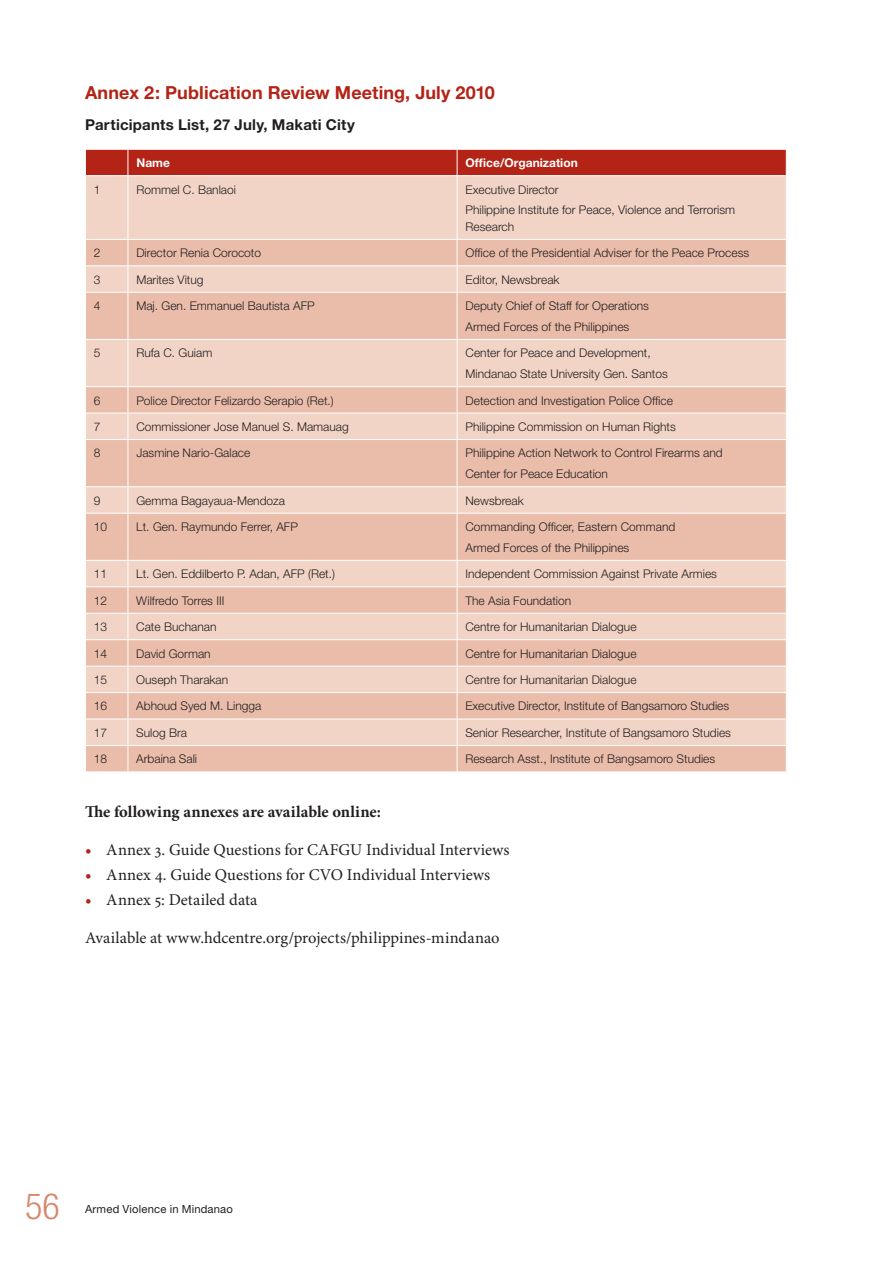
<style>
.page{position:relative;width:893px;height:1263px;background:#fff}
.page>*{position:absolute;margin:0;border:0;box-sizing:border-box;transform-origin:0 0}
.t1{font:300 condensed 36px "Helvetica Neue";color:#d7876b}
.t2{font:700 18px "Helvetica Neue";letter-spacing:.005em;color:#b32316}
.t3{font:16.5px/25.2px "Minion Pro";color:#231f20}
.t4{font:700 16.5px "Minion Pro";color:#231f20}
.t5{font:700 15px "Helvetica Neue";letter-spacing:.015em;color:#231f20}
.t6{font:300 12px/20.7px "Helvetica Neue";color:#231f20}
.t7{font:700 12px "Helvetica Neue";color:#fff}
.t8{font:11.25px "Helvetica Neue";letter-spacing:.015em;color:#231f20}
</style>
<div class="page">
<div style="left:86px;top:176px;width:700px;height:63px;background:#f1d4c6"></div>
<svg style="left:86px;top:240px;width:700px;height:531px;background:#edc7b6"></svg>
<div style="left:85px;top:149px;width:702px;height:26px;background:#b32316"></div>
<hr style="left:128px;top:176px;width:1px;height:63px;background:#fff">
<hr style="left:457px;top:176px;width:1px;height:63px;background:#fff">
<hr style="left:85px;top:265px;width:43px;height:1px;background:#fff">
<hr style="left:128px;top:265px;width:329px;height:1px;background:#fff">
<svg style="left:128px;top:240px;width:1px;height:52px"></svg>
<hr style="left:457px;top:265px;width:330px;height:1px;background:#fff">
<svg style="left:457px;top:240px;width:1px;height:52px"></svg>
<hr style="left:85px;top:292px;width:43px;height:1px;background:#fff">
<hr style="left:128px;top:292px;width:329px;height:1px;background:#fff">
<hr style="left:128px;top:293px;width:1px;height:46px;background:#fff">
<hr style="left:457px;top:292px;width:330px;height:1px;background:#fff">
<hr style="left:457px;top:293px;width:1px;height:46px;background:#fff">
<hr style="left:85px;top:339px;width:43px;height:1px;background:#fff">
<hr style="left:128px;top:339px;width:329px;height:1px;background:#fff">
<hr style="left:128px;top:340px;width:1px;height:46px;background:#fff">
<hr style="left:457px;top:339px;width:330px;height:1px;background:#fff">
<hr style="left:457px;top:340px;width:1px;height:46px;background:#fff">
<hr style="left:85px;top:386px;width:43px;height:1px;background:#fff">
<hr style="left:128px;top:386px;width:329px;height:1px;background:#fff">
<hr style="left:457px;top:386px;width:330px;height:1px;background:#fff">
<hr style="left:85px;top:413px;width:43px;height:1px;background:#fff">
<hr style="left:128px;top:413px;width:329px;height:1px;background:#fff">
<svg style="left:128px;top:387px;width:1px;height:52px"></svg>
<hr style="left:457px;top:413px;width:330px;height:1px;background:#fff">
<svg style="left:457px;top:387px;width:1px;height:52px"></svg>
<hr style="left:85px;top:439px;width:43px;height:1px;background:#fff">
<hr style="left:128px;top:439px;width:329px;height:1px;background:#fff">
<hr style="left:128px;top:440px;width:1px;height:46px;background:#fff">
<hr style="left:457px;top:439px;width:330px;height:1px;background:#fff">
<hr style="left:457px;top:440px;width:1px;height:46px;background:#fff">
<hr style="left:85px;top:486px;width:43px;height:1px;background:#fff">
<hr style="left:128px;top:486px;width:329px;height:1px;background:#fff">
<svg style="left:128px;top:487px;width:1px;height:26px"></svg>
<hr style="left:457px;top:486px;width:330px;height:1px;background:#fff">
<svg style="left:457px;top:487px;width:1px;height:26px"></svg>
<hr style="left:85px;top:513px;width:43px;height:1px;background:#fff">
<hr style="left:128px;top:513px;width:329px;height:1px;background:#fff">
<hr style="left:128px;top:513px;width:1px;height:47px;background:#fff">
<hr style="left:457px;top:513px;width:330px;height:1px;background:#fff">
<hr style="left:457px;top:513px;width:1px;height:47px;background:#fff">
<hr style="left:85px;top:560px;width:43px;height:1px;background:#fff">
<hr style="left:128px;top:560px;width:329px;height:1px;background:#fff">
<hr style="left:457px;top:560px;width:330px;height:1px;background:#fff">
<hr style="left:85px;top:586px;width:43px;height:1px;background:#fff">
<hr style="left:128px;top:586px;width:329px;height:1px;background:#fff">
<hr style="left:457px;top:586px;width:330px;height:1px;background:#fff">
<hr style="left:85px;top:613px;width:43px;height:1px;background:#fff">
<hr style="left:128px;top:613px;width:329px;height:1px;background:#fff">
<hr style="left:457px;top:613px;width:330px;height:1px;background:#fff">
<hr style="left:85px;top:639px;width:43px;height:1px;background:#fff">
<hr style="left:128px;top:639px;width:329px;height:1px;background:#fff">
<hr style="left:457px;top:639px;width:330px;height:1px;background:#fff">
<hr style="left:85px;top:666px;width:43px;height:1px;background:#fff">
<hr style="left:128px;top:666px;width:329px;height:1px;background:#fff">
<hr style="left:457px;top:666px;width:330px;height:1px;background:#fff">
<hr style="left:85px;top:692px;width:43px;height:1px;background:#fff">
<hr style="left:128px;top:692px;width:329px;height:1px;background:#fff">
<hr style="left:457px;top:692px;width:330px;height:1px;background:#fff">
<hr style="left:85px;top:719px;width:43px;height:1px;background:#fff">
<hr style="left:128px;top:719px;width:329px;height:1px;background:#fff">
<hr style="left:457px;top:719px;width:330px;height:1px;background:#fff">
<hr style="left:85px;top:745px;width:43px;height:1px;background:#fff">
<hr style="left:128px;top:745px;width:329px;height:1px;background:#fff">
<svg style="left:128px;top:561px;width:1px;height:210px"></svg>
<hr style="left:457px;top:745px;width:330px;height:1px;background:#fff">
<svg style="left:457px;top:561px;width:1px;height:210px"></svg>
<h2 class="t2" style="left:85px;top:86px;width:411px">Annex 2: Publication Review Meeting, July 2010</h2>
<p class="t5" style="left:85px;top:119px;width:271px">Participants List, 27 July, Makati City</p>
<p class="t7" style="left:136px;top:159px;width:35px">Name</p>
<p class="t7" style="left:466px;top:159px;width:114px">Office/Organization</p>
<p class="t6" style="left:94px;top:180px;width:8px">1</p>
<p class="t6" style="left:136px;top:180px;width:101px">Rommel C. Banlaoi</p>
<p class="t6" style="left:466px;top:180px;width:271px">Executive Director<br>Philippine Institute for Peace, Violence and Terrorism</p>
<p class="t6" style="left:466px;top:217px;width:50px">Research</p>
<p class="t6" style="left:94px;top:244px;width:8px">2</p>
<p class="t6" style="left:136px;top:244px;width:126px">Director Renia Corocoto</p>
<p class="t6" style="left:466px;top:244px;width:285px">Office of the Presidential Adviser for the Peace Process</p>
<p class="t6" style="left:94px;top:270px;width:8px">3</p>
<p class="t6" style="left:136px;top:270px;width:69px">Marites Vitug</p>
<p class="t6" style="left:466px;top:270px;width:96px">Editor, Newsbreak</p>
<p class="t6" style="left:94px;top:297px;width:8px">4</p>
<p class="t6" style="left:136px;top:297px;width:180px">Maj. Gen. Emmanuel Bautista AFP</p>
<p class="t6" style="left:466px;top:297px;width:185px">Deputy Chief of Staff for Operations<br>Armed Forces of the Philippines</p>
<p class="t6" style="left:94px;top:344px;width:8px">5</p>
<p class="t6" style="left:136px;top:344px;width:78px">Rufa C. Guiam</p>
<p class="t6" style="left:466px;top:344px;width:204px">Center for Peace and Development,<br>Mindanao State University Gen. Santos</p>
<p class="t6" style="left:94px;top:391px;width:8px">6</p>
<p class="t6" style="left:136px;top:391px;width:199px">Police Director Felizardo Serapio (Ret.)</p>
<p class="t6" style="left:466px;top:391px;width:209px">Detection and Investigation Police Office</p>
<p class="t6" style="left:94px;top:417px;width:8px">7</p>
<p class="t6" style="left:136px;top:417px;width:214px">Commissioner Jose Manuel S. Mamauag</p>
<p class="t6" style="left:466px;top:417px;width:212px">Philippine Commission on Human Rights</p>
<p class="t6" style="left:94px;top:444px;width:8px">8</p>
<p class="t6" style="left:136px;top:444px;width:116px">Jasmine Nario-Galace</p>
<p class="t6" style="left:465px;top:444px;width:259px">Philippine Action Network to Control Firearms and<br>Center for Peace Education</p>
<p class="t6" style="left:94px;top:491px;width:8px">9</p>
<p class="t6" style="left:136px;top:491px;width:150px">Gemma Bagayaua-Mendoza</p>
<p class="t6" style="left:465px;top:491px;width:60px">Newsbreak</p>
<p class="t6" style="left:94px;top:518px;width:15px">10</p>
<p class="t6" style="left:136px;top:518px;width:163px">Lt. Gen. Raymundo Ferrer, AFP</p>
<p class="t6" style="left:465px;top:518px;width:211px">Commanding Officer, Eastern Command<br>Armed Forces of the Philippines</p>
<p class="t6" style="left:94px;top:565px;width:15px">11</p>
<p class="t6" style="left:136px;top:565px;width:200px">Lt. Gen. Eddilberto P. Adan, AFP (Ret.)</p>
<p class="t6" style="left:465px;top:565px;width:253px">Independent Commission Against Private Armies</p>
<p class="t6" style="left:94px;top:591px;width:15px">12</p>
<p class="t6" style="left:136px;top:591px;width:90px">Wilfredo Torres III</p>
<p class="t6" style="left:465px;top:591px;width:107px">The Asia Foundation</p>
<p class="t6" style="left:94px;top:618px;width:15px">13</p>
<p class="t6" style="left:136px;top:618px;width:82px">Cate Buchanan</p>
<p class="t6" style="left:465px;top:618px;width:173px">Centre for Humanitarian Dialogue</p>
<p class="t6" style="left:94px;top:644px;width:15px">14</p>
<p class="t6" style="left:136px;top:644px;width:76px">David Gorman</p>
<p class="t6" style="left:465px;top:644px;width:173px">Centre for Humanitarian Dialogue</p>
<p class="t6" style="left:94px;top:670px;width:15px">15</p>
<p class="t6" style="left:136px;top:670px;width:94px">Ouseph Tharakan</p>
<p class="t6" style="left:465px;top:670px;width:173px">Centre for Humanitarian Dialogue</p>
<p class="t6" style="left:94px;top:697px;width:15px">16</p>
<p class="t6" style="left:136px;top:697px;width:127px">Abhoud Syed M. Lingga</p>
<p class="t6" style="left:465px;top:697px;width:265px">Executive Director, Institute of Bangsamoro Studies</p>
<p class="t6" style="left:94px;top:723px;width:15px">17</p>
<p class="t6" style="left:136px;top:723px;width:52px">Sulog Bra</p>
<p class="t6" style="left:465px;top:723px;width:267px">Senior Researcher, Institute of Bangsamoro Studies</p>
<p class="t6" style="left:94px;top:750px;width:15px">18</p>
<p class="t6" style="left:136px;top:750px;width:62px">Arbaina Sali</p>
<p class="t6" style="left:465px;top:750px;width:251px">Research Asst., Institute of Bangsamoro Studies</p>
<h3 class="t4" style="left:85px;top:805px;width:297px">The following annexes are available online:</h3>
<h3 class="t3" style="left:106px;top:838px;width:405px">Annex 3. Guide Questions for CAFGU Individual Interviews<br>Annex 4. Guide Questions for CVO Individual Interviews<br>Annex 5: Detailed data</h3>
<h3 class="t3" style="left:85px;top:927px;width:416px">Available at www.hdcentre.org/projects/philippines-mindanao</h3>
<h1 class="t1" style="left:25px;top:1194px;width:36px">56</h1>
<p class="t8" style="left:85px;top:1205px;width:149px">Armed Violence in Mindanao</p>
</div>
